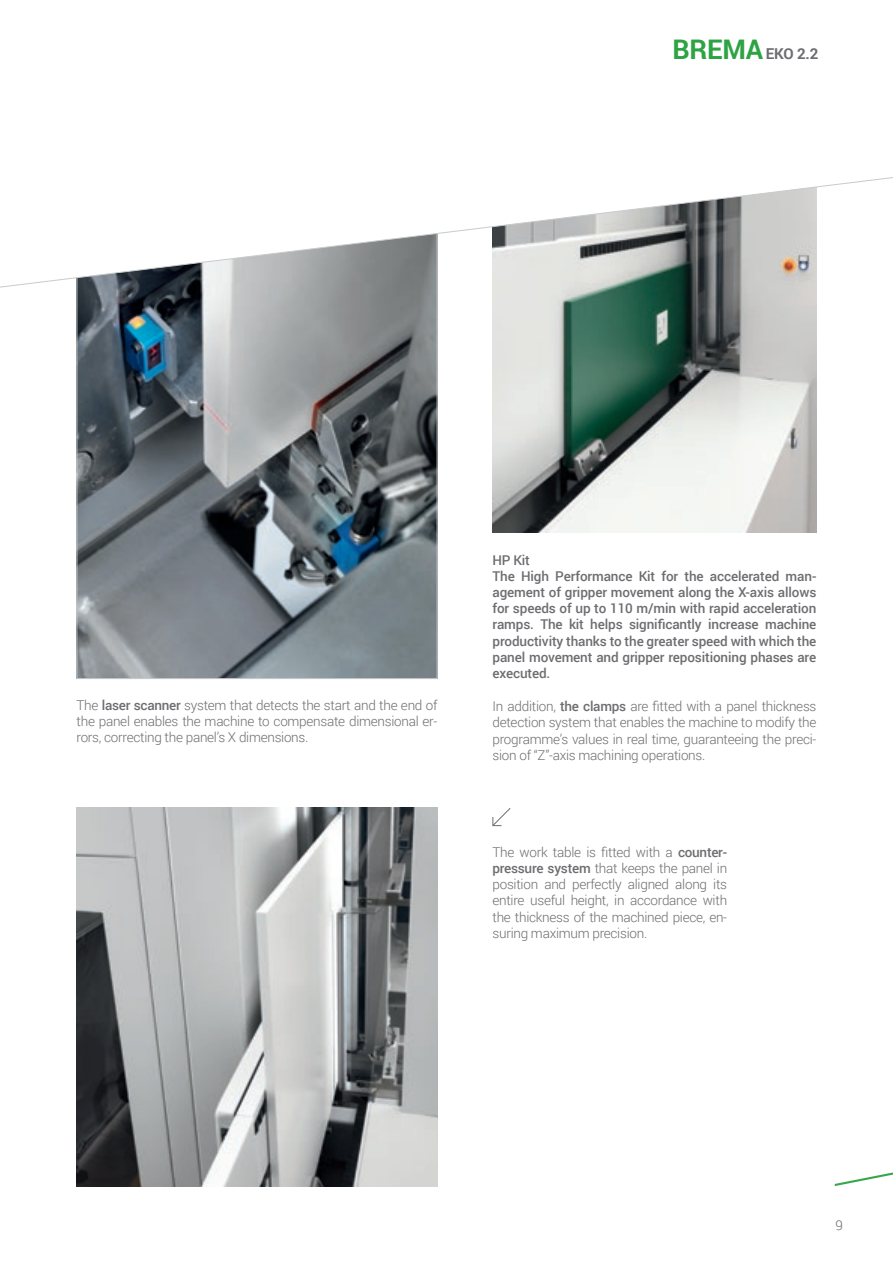
<style>
.page{position:relative;width:893px;height:1263px;background:#fff}
.page>*{position:absolute;margin:0;border:0;box-sizing:border-box;transform-origin:0 0}
.t1{font:700 15px "Roboto";color:#6c6d70}
.t2{font:300 13.5px/16.2px "Roboto";letter-spacing:-.02em;color:#6c6d70;text-align:justify}
.t3{font:500 13.5px/16.2px "Roboto";letter-spacing:-.01em;color:#6c6d70;text-align:justify}
.s1{font-size:27px;color:#2da343}
.s2{font-weight:500}
</style>
<div class="page">
<svg style="left:835px;top:1172px;width:58px;height:14px"></svg>
<img style="left:79px;top:400px;width:356px;height:277px">
<img style="left:492px;top:400px;width:324px;height:133px">
<svg style="left:0;top:177px;width:893px;height:223px"></svg>
<img style="left:77px;top:808px;width:360px;height:378px">
<svg style="left:492px;top:808px;width:19px;height:19px"></svg>
<p class="t1" style="left:672px;top:43px;width:147px"><span class="s1">BREMA</span> EKO 2.2</p>
<p class="t2" style="left:77px;top:696px;width:362px">The <span class="s2">laser scanner</span> system that detects the start and the end of the panel enables the machine to compensate dimensional er&shy;rors, correcting the panel’s X dimensions.</p>
<p class="t3" style="left:492px;top:551px;width:39px">HP Kit</p>
<p class="t3" style="left:492px;top:567px;width:325px">The High Performance Kit for the accelerated man&shy;agement of gripper movement along the X-axis allows for speeds of up to 110 m/min with rapid acceleration ramps. The kit helps significantly increase machine productivity thanks to the greater speed with which the panel movement and gripper repositioning phases are executed.</p>
<p class="t2" style="left:492px;top:698px;width:325px">In addition, <span class="s2">the clamps</span> are fitted with a panel thickness detection system that enables the machine to modify the programme’s values in real time, guaranteeing the preci&shy;sion of “Z”-axis machining operations.</p>
<p class="t2" style="left:492px;top:843px;width:236px">The work table is fitted with a <span class="s2">counter&shy;pressure system</span> that keeps the panel in position and perfectly aligned along its entire useful height, in accordance with the thickness of the machined piece, en&shy;suring maximum precision.</p>
<p class="t2" style="left:836px;top:1216px;width:9px">9</p>
</div>
